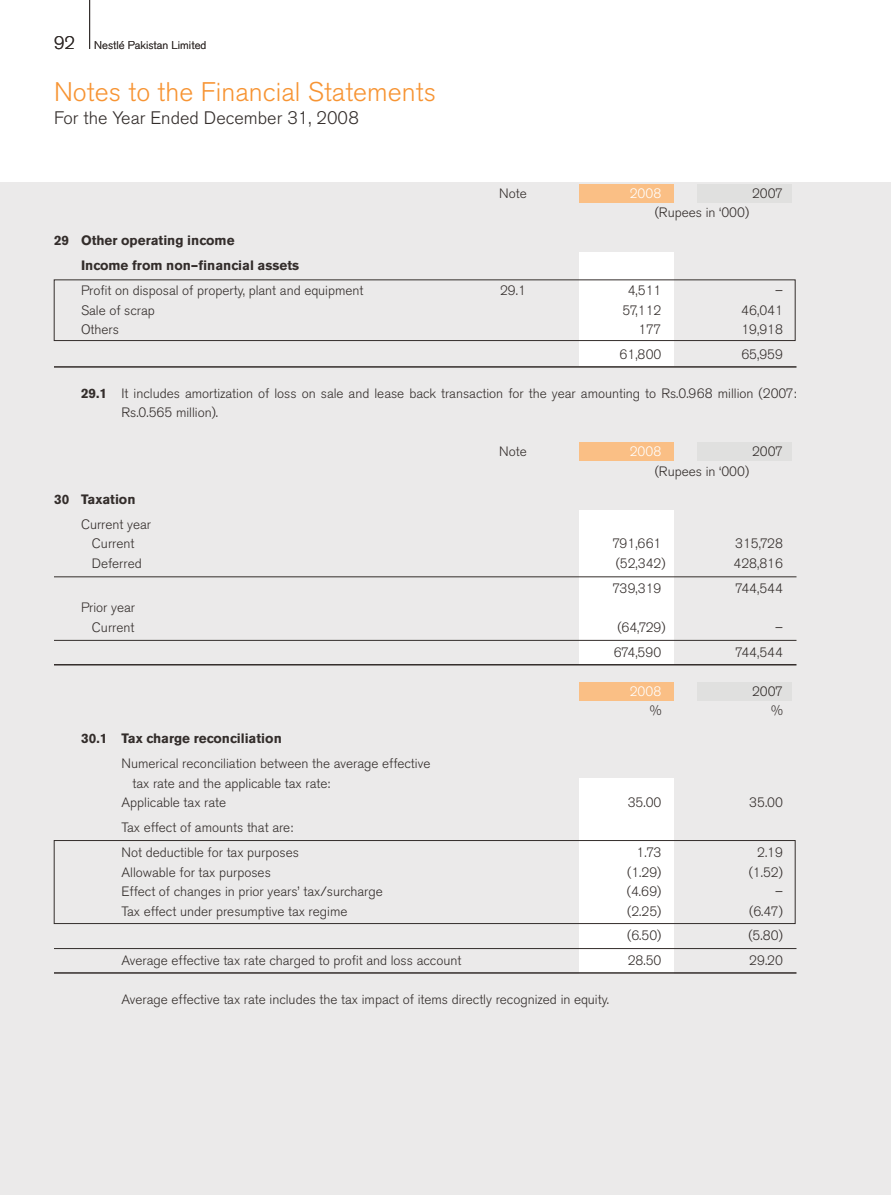
<style>
.page{position:relative;width:891px;height:1195px;background:#fff}
.page>*{position:absolute;margin:0;border:0;box-sizing:border-box;transform-origin:0 0}
.t1{font:300 26.7px "Akzidenz Grotesk BE";letter-spacing:.005em;color:#f79433}
.t2{font:300 18px "Akzidenz Grotesk BE";letter-spacing:.005em;color:#332d2b}
.t3{font:300 13.5px/19.5px "Akzidenz Grotesk BE";color:#332d2b}
.t4{font:700 13.5px/24.9px "Akzidenz Grotesk BE";color:#332d2b}
.t5{font:300 13.5px "Akzidenz Grotesk BE";color:#fff}
.t6{font:300 11.25px "Akzidenz Grotesk BE";letter-spacing:.005em;color:#332d2b}
.s1{font-size:18px}
.s2{font-weight:700}
</style>
<div class="page">
<div style="left:0;top:182px;width:891px;height:1013px;background:#ebeaea"></div>
<div style="left:579px;top:252px;width:95px;height:114px;background:#fff"></div>
<div style="left:579px;top:510px;width:95px;height:154px;background:#fff"></div>
<div style="left:579px;top:778px;width:95px;height:196px;background:#fff"></div>
<div style="left:579px;top:184px;width:95px;height:19px;background:#fabf85"></div>
<div style="left:579px;top:442px;width:95px;height:19px;background:#fabf85"></div>
<div style="left:579px;top:682px;width:95px;height:19px;background:#fabf85"></div>
<div style="left:697px;top:184px;width:95px;height:19px;background:#e0e0df"></div>
<div style="left:697px;top:442px;width:95px;height:19px;background:#e0e0df"></div>
<div style="left:697px;top:682px;width:95px;height:19px;background:#e0e0df"></div>
<hr style="left:89px;top:0;width:1px;height:49px;background:#332d2b">
<hr style="left:54px;top:576px;width:742px;height:1px;background:#332d2b">
<hr style="left:54px;top:640px;width:742px;height:1px;background:#332d2b">
<hr style="left:54px;top:948px;width:742px;height:1px;background:#332d2b">
<hr style="left:54px;top:664px;width:742px;height:1px;background:#332d2b">
<hr style="left:54px;top:972px;width:742px;height:2px;background:#332d2b">
<hr style="left:54px;top:366px;width:742px;height:2px;background:#332d2b">
<div style="left:54px;top:280px;width:741px;height:61px;border:1px solid #332d2b"></div>
<div style="left:54px;top:840px;width:741px;height:84px;border:1px solid #332d2b"></div>
<p class="t6" style="left:54px;top:39px;width:154px"><span class="s1">92</span> Nestlé Pakistan Limited</p>
<h1 class="t1" style="left:54px;top:77px;width:383px">Notes to the Financial Statements</h1>
<h2 class="t2" style="left:54px;top:107px;width:306px">For the Year Ended December 31, 2008</h2>
<p class="t3" style="left:499px;top:183px;width:29px">Note</p>
<p class="t5" style="left:630px;top:185px;width:33px">2008</p>
<p class="t3" style="left:752px;top:183px;width:32px">2007</p>
<p class="t3" style="left:655px;top:203px;width:96px">(Rupees in ‘000)</p>
<p class="t4" style="left:81px;top:228px;width:220px;text-indent:-27px">29 Other operating income<br>Income from non–financial assets</p>
<p class="t3" style="left:81px;top:281px;width:284px">Profit on disposal of property, plant and equipment</p>
<p class="t3" style="left:500px;top:281px;width:27px">29.1</p>
<p class="t3" style="left:628px;top:281px;width:35px">4,511</p>
<p class="t3" style="left:775px;top:281px;width:9px">–</p>
<p class="t3" style="left:81px;top:300px;width:75px">Sale of scrap</p>
<p class="t3" style="left:622px;top:300px;width:41px">57,112</p>
<p class="t3" style="left:741px;top:300px;width:43px">46,041</p>
<p class="t3" style="left:81px;top:320px;width:39px">Others</p>
<p class="t3" style="left:638px;top:320px;width:25px">177</p>
<p class="t3" style="left:741px;top:320px;width:43px">19,918</p>
<p class="t3" style="left:620px;top:345px;width:43px">61,800</p>
<p class="t3" style="left:741px;top:345px;width:43px">65,959</p>
<p class="t3" style="left:122px;top:384px;width:677px;text-indent:-40px"><span class="s2">29.1</span> It includes amortization of loss on sale and lease back transaction for the year amounting to Rs.0.968 million (2007:<br>Rs.0.565 million).</p>
<p class="t3" style="left:499px;top:442px;width:29px">Note</p>
<p class="t5" style="left:630px;top:444px;width:33px">2008</p>
<p class="t3" style="left:752px;top:442px;width:32px">2007</p>
<p class="t3" style="left:655px;top:462px;width:96px">(Rupees in ‘000)</p>
<p class="t4" style="left:54px;top:487px;width:83px">30 Taxation</p>
<p class="t3" style="left:81px;top:515px;width:72px;text-align:center">Current year<br>Current</p>
<p class="t3" style="left:613px;top:534px;width:50px">791,661</p>
<p class="t3" style="left:735px;top:534px;width:49px">315,728</p>
<p class="t3" style="left:92px;top:554px;width:51px">Deferred</p>
<p class="t3" style="left:616px;top:554px;width:52px">(52,342)</p>
<p class="t3" style="left:734px;top:554px;width:51px">428,816</p>
<p class="t3" style="left:613px;top:579px;width:50px">739,319</p>
<p class="t3" style="left:735px;top:579px;width:49px">744,544</p>
<p class="t3" style="left:81px;top:598px;width:56px;text-align:right">Prior year<br>Current</p>
<p class="t3" style="left:617px;top:618px;width:50px">(64,729)</p>
<p class="t3" style="left:775px;top:618px;width:9px">–</p>
<p class="t3" style="left:614px;top:642px;width:49px">674,590</p>
<p class="t3" style="left:735px;top:642px;width:49px">744,544</p>
<p class="t5" style="left:630px;top:683px;width:33px">2008</p>
<p class="t3" style="left:752px;top:681px;width:32px">2007</p>
<p class="t3" style="left:650px;top:701px;width:13px">%</p>
<p class="t3" style="left:771px;top:701px;width:13px">%</p>
<p class="t4" style="left:81px;top:726px;width:202px">30.1 Tax charge reconciliation</p>
<p class="t3" style="left:122px;top:754px;width:310px">Numerical reconciliation between the average effective</p>
<p class="t3" style="left:132px;top:773px;width:199px">tax rate and the applicable tax rate:</p>
<p class="t3" style="left:122px;top:793px;width:106px">Applicable tax rate</p>
<p class="t3" style="left:628px;top:793px;width:35px">35.00</p>
<p class="t3" style="left:749px;top:793px;width:35px">35.00</p>
<p class="t3" style="left:122px;top:815px;width:179px;line-height:24.9px">Tax effect of amounts that are:<br>Not deductible for tax purposes</p>
<p class="t3" style="left:636px;top:843px;width:27px">1.73</p>
<p class="t3" style="left:757px;top:843px;width:27px">2.19</p>
<p class="t3" style="left:122px;top:862px;width:151px">Allowable for tax purposes</p>
<p class="t3" style="left:627px;top:862px;width:36px">(1.29)</p>
<p class="t3" style="left:749px;top:862px;width:36px">(1.52)</p>
<p class="t3" style="left:122px;top:882px;width:263px">Effect of changes in prior years’ tax/surcharge</p>
<p class="t3" style="left:627px;top:882px;width:36px">(4.69)</p>
<p class="t3" style="left:775px;top:882px;width:9px">–</p>
<p class="t3" style="left:122px;top:901px;width:227px">Tax effect under presumptive tax regime</p>
<p class="t3" style="left:627px;top:901px;width:36px">(2.25)</p>
<p class="t3" style="left:749px;top:901px;width:35px">(6.47)</p>
<p class="t3" style="left:627px;top:926px;width:36px">(6.50)</p>
<p class="t3" style="left:748px;top:926px;width:36px">(5.80)</p>
<p class="t3" style="left:122px;top:951px;width:341px">Average effective tax rate charged to profit and loss account</p>
<p class="t3" style="left:628px;top:951px;width:35px">28.50</p>
<p class="t3" style="left:749px;top:951px;width:35px">29.20</p>
<p class="t3" style="left:122px;top:990px;width:489px">Average effective tax rate includes the tax impact of items directly recognized in equity.</p>
</div>
